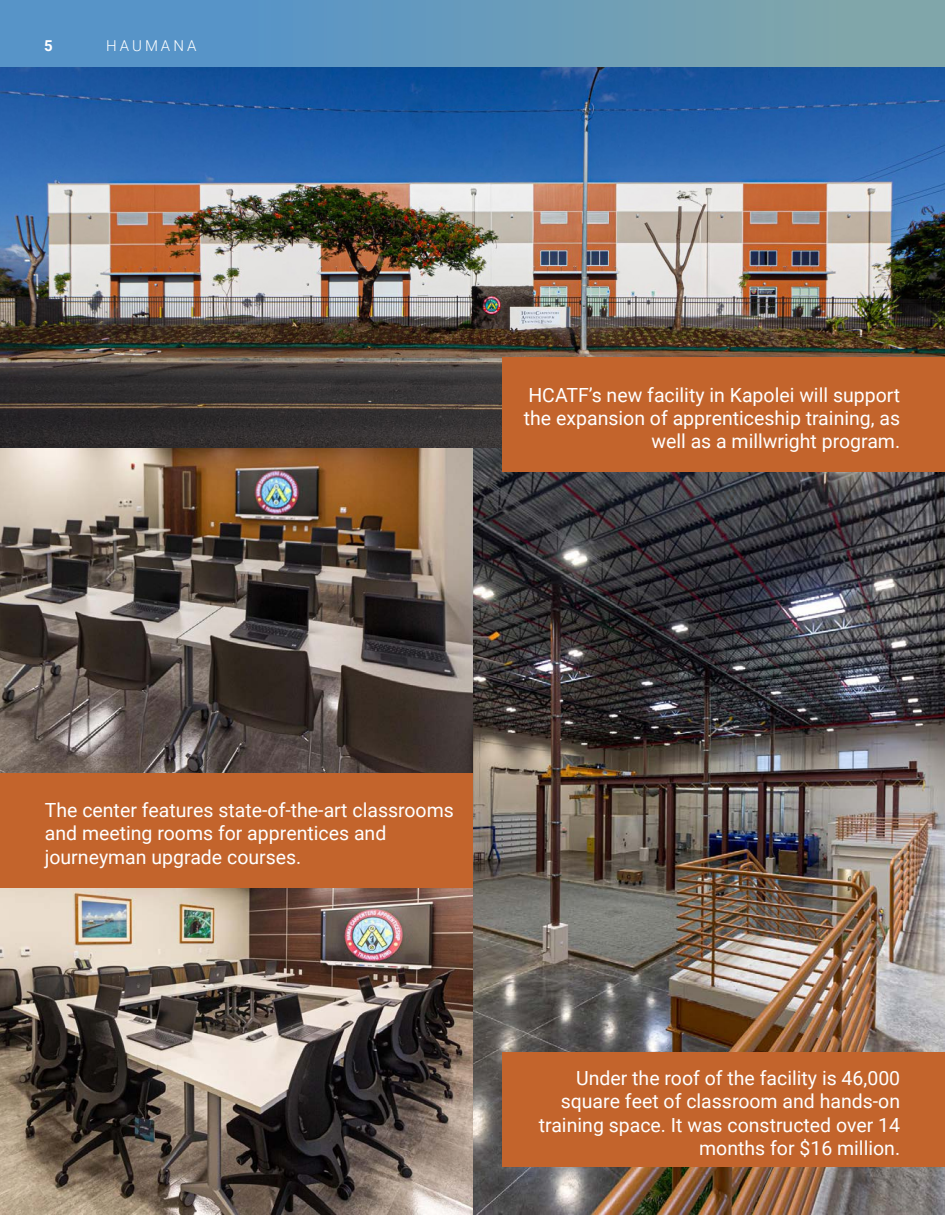
<style>
.page{position:relative;width:945px;height:1215px;background:#fff}
.page>*{position:absolute;margin:0;border:0;box-sizing:border-box;transform-origin:0 0}
.t1{font:19.5px/23.4px "Roboto";color:#fff;text-align:right}
.t2{font:300 15px "Roboto";letter-spacing:.2em;color:#fff}
.t3{font:700 15px "Roboto";color:#fff}
</style>
<div class="page">
<img style="left:0;top:67px;width:945px;height:1148px">
<div style="left:502px;top:1052px;width:443px;height:115px;background:#c3642c"></div>
<div style="left:0;top:773px;width:472px;height:114px;background:#c3642c"></div>
<div style="left:502px;top:358px;width:443px;height:114px;background:#c3642c"></div>
<img style="left:0;top:1px;width:945px;height:66px">
<p class="t3" style="left:44px;top:35px;width:10px">5</p>
<p class="t2" style="left:106px;top:35px;width:92px">HAUMANA</p>
<p class="t1" style="left:524px;top:382px;width:378px">HCATF’s new facility in Kapolei will support the expansion of apprenticeship training, as well as a millwright program.</p>
<p class="t1" style="left:45px;top:798px;width:411px;text-align:left">The center features state-of-the-art classrooms and meeting rooms for apprentices and journeyman upgrade courses.</p>
<p class="t1" style="left:539px;top:1065px;width:363px">Under the roof of the facility is 46,000 square feet of classroom and hands-on training space. It was constructed over 14 months for $16 million.</p>
</div>
